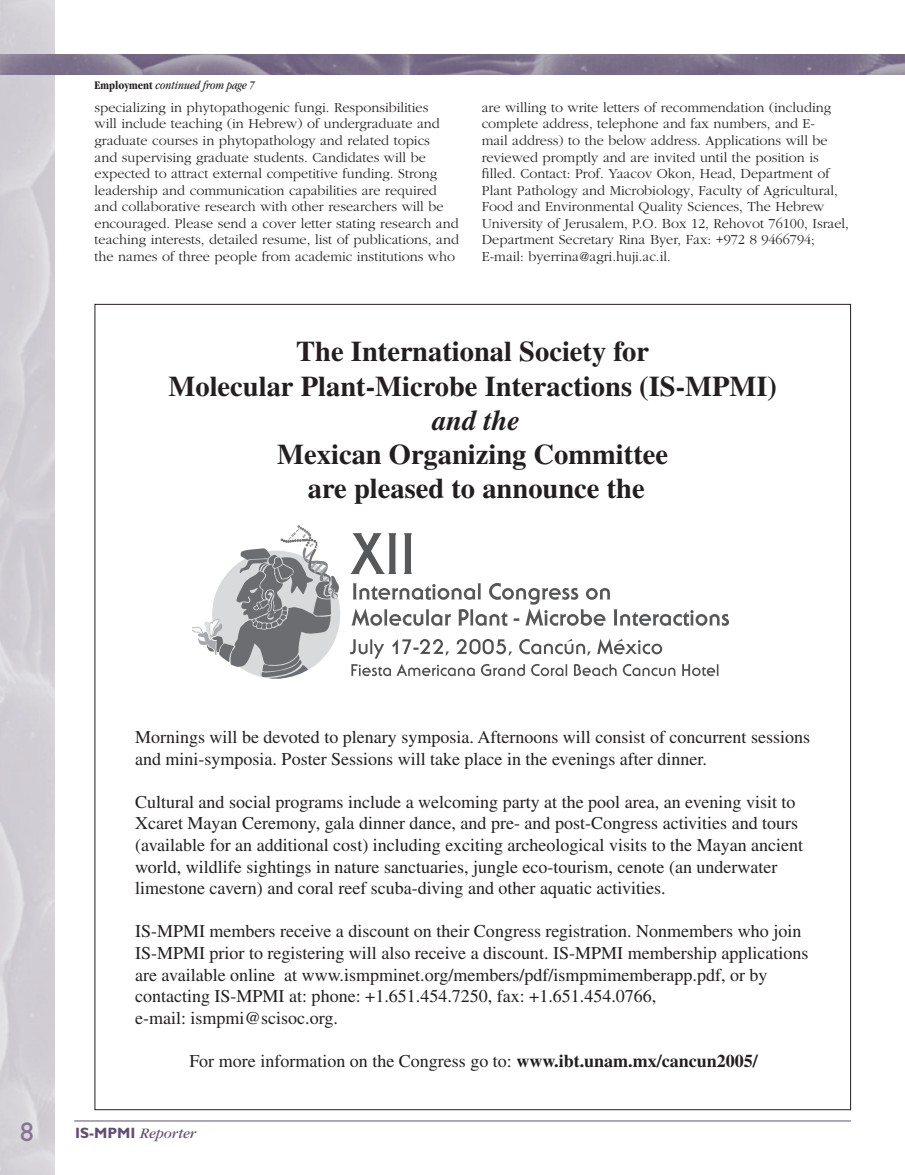
<style>
.page{position:relative;width:905px;height:1175px;background:#fff}
.page>*{position:absolute;margin:0;border:0;box-sizing:border-box;transform-origin:0 0}
.t1{font:700 28.5px/34.2px "Times";color:#231f20;text-align:center}
.t2{font:italic 700 28.5px "Times";color:#231f20}
.t3{font:27px "Gill Sans";color:#857492}
.t4{font:18px/21.6px "Times";color:#231f20}
.t5{font:italic 15px "Garamond";color:#604e75}
.t6{font:300 14.25px/16.5px "Garamond";color:#231f20}
.t7{font:italic condensed 12px "Garamond";color:#231f20}
.s1{font-weight:700;font-style:normal}
.s2{font-weight:700}
.s3{font-family:"Gill Sans";font-weight:700;font-style:normal}
</style>
<div class="page">
<img style="left:0;top:0;width:54px;height:1174px">
<img style="left:0;top:54px;width:904px;height:20px">
<hr style="left:74px;top:1120px;width:776px;height:1px;background:#604e75">
<svg style="left:904px;top:54px;width:1px;height:20px"></svg>
<svg style="left:351px;top:583px;width:378px;height:43px"></svg>
<svg style="left:350px;top:533px;width:46px;height:41px"></svg>
<svg style="left:404px;top:533px;width:8px;height:41px"></svg>
<svg style="left:350px;top:639px;width:34px;height:19px"></svg>
<svg style="left:392px;top:639px;width:57px;height:16px"></svg>
<svg style="left:456px;top:639px;width:56px;height:16px"></svg>
<svg style="left:519px;top:639px;width:71px;height:16px"></svg>
<svg style="left:597px;top:639px;width:65px;height:15px"></svg>
<svg style="left:351px;top:664px;width:124px;height:12px"></svg>
<svg style="left:481px;top:664px;width:44px;height:12px"></svg>
<svg style="left:531px;top:664px;width:36px;height:12px"></svg>
<svg style="left:573px;top:664px;width:102px;height:12px"></svg>
<svg style="left:682px;top:664px;width:36px;height:12px"></svg>
<svg style="left:193px;top:525px;width:146px;height:153px"></svg>
<p class="t7" style="left:94px;top:78px;width:162px"><span class="s1">Employment</span> continued from page 7</p>
<p class="t6" style="left:94px;top:99px;width:366px">specializing in phytopathogenic fungi. Responsibilities<br>will include teaching (in Hebrew) of undergraduate and graduate courses in phytopathology and related topics<br>and supervising graduate students. Candidates will be expected to attract external competitive funding. Strong leadership and communication capabilities are required and collaborative research with other researchers will be encouraged. Please send a cover letter stating research and teaching interests, detailed resume, list of publications, and the names of three people from academic institutions who</p>
<p class="t6" style="left:481px;top:99px;width:369px">are willing to write letters of recommendation (including complete address, telephone and fax numbers, and E-<br>mail address) to the below address. Applications will be reviewed promptly and are invited until the position is filled. Contact: Prof. Yaacov Okon, Head, Department of Plant Pathology and Microbiology, Faculty of Agricultural, Food and Environmental Quality Sciences, The Hebrew University of Jerusalem, P.O. Box 12, Rehovot 76100, Israel, Department Secretary Rina Byer, Fax: +972 8 9466794; E-mail: byerrina@agri.huji.ac.il.</p>
<h1 class="t1" style="left:168px;top:334px;width:610px">The International Society for<br>Molecular Plant-Microbe Interactions (IS-MPMI)</h1>
<h1 class="t2" style="left:432px;top:403px;width:89px">and the</h1>
<h1 class="t1" style="left:277px;top:437px;width:392px">Mexican Organizing Committee are pleased to announce the</h1>
<p class="t4" style="left:135px;top:726px;width:676px">Mornings will be devoted to plenary symposia. Afternoons will consist of concurrent sessions and mini-symposia. Poster Sessions will take place in the evenings after dinner.</p>
<p class="t4" style="left:135px;top:791px;width:669px">Cultural and social programs include a welcoming party at the pool area, an evening visit to Xcaret Mayan Ceremony, gala dinner dance, and pre- and post-Congress activities and tours (available for an additional cost) including exciting archeological visits to the Mayan ancient world, wildlife sightings in nature sanctuaries, jungle eco-tourism, cenote (an underwater limestone cavern) and coral reef scuba-diving and other aquatic activities.</p>
<p class="t4" style="left:135px;top:920px;width:674px">IS-MPMI members receive a discount on their Congress registration. Nonmembers who join IS-MPMI prior to registering will also receive a discount. IS-MPMI membership applications are available online at www.ismpminet.org/members/pdf/ismpmimemberapp.pdf, or by contacting IS-MPMI at: phone: +1.651.454.7250, fax: +1.651.454.0766,<br>e-mail: ismpmi@scisoc.org.</p>
<p class="t4" style="left:189px;top:1050px;width:569px">For more information on the Congress go to: <span class="s2">www.ibt.unam.mx/cancun2005/</span></p>
<h2 class="t3" style="left:20px;top:1116px;width:15px">8</h2>
<p class="t5" style="left:75px;top:1125px;width:123px"><span class="s3">IS-MPMI</span> Reporter</p>
</div>
